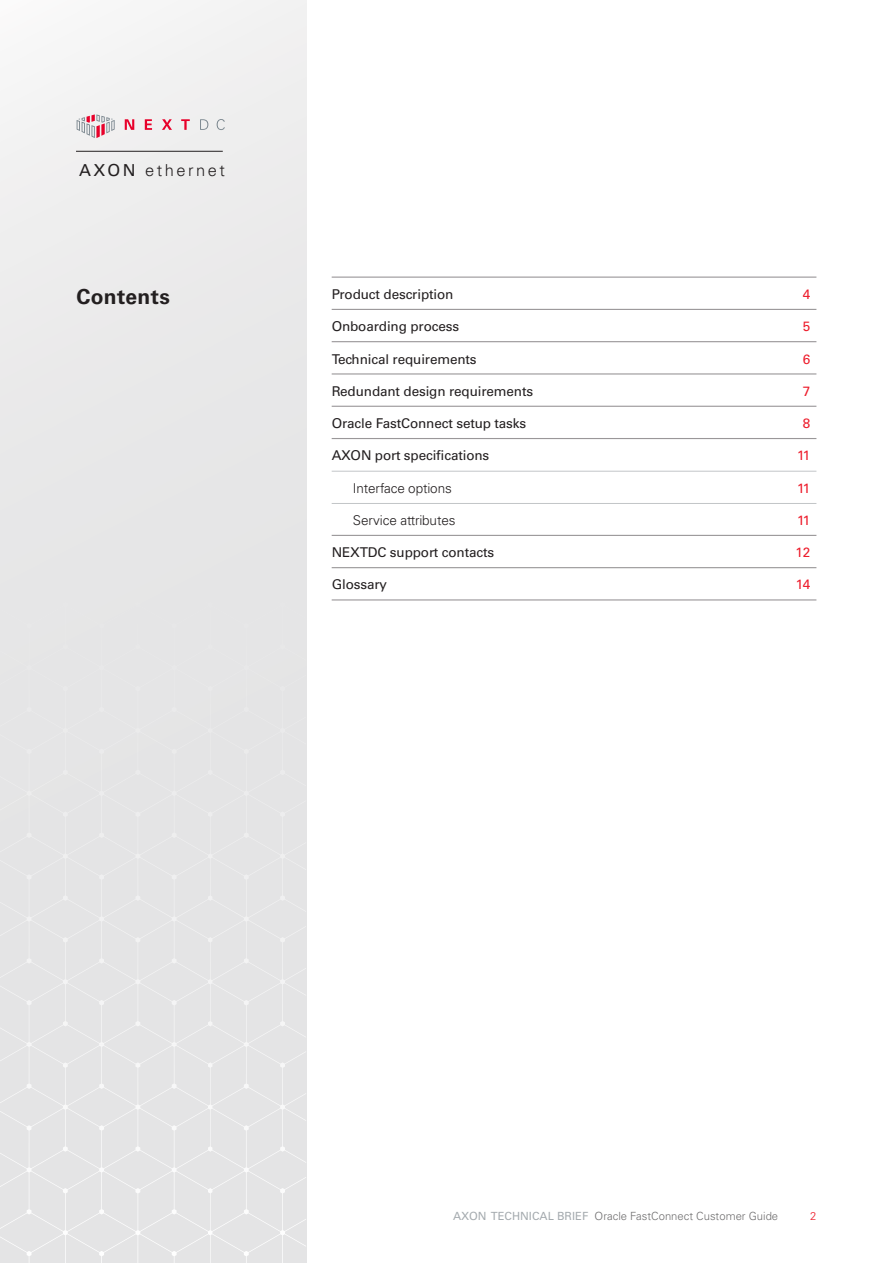
<style>
.page{position:relative;width:893px;height:1263px;background:#fff}
.page>*{position:absolute;margin:0;border:0;box-sizing:border-box;transform-origin:0 0}
.t1{font:700 21px "Univers LT Std";letter-spacing:.015em;color:#231f20}
.t2{font:300 16.5px "Univers LT Std";letter-spacing:.15em;color:#231f20}
.t3{font:13.5px "Univers LT Std";letter-spacing:-.01em;color:#231f20}
.t4{font:300 13.5px "Univers LT Std";letter-spacing:-.01em;color:#231f20}
.t5{font:13.5px "Univers LT Std";letter-spacing:-.145em;color:#ed1c2b}
.t6{font:300 11.25px "Univers LT Std";color:#6f6e6f}
.t7{font:300 11.25px "Univers LT Std";color:#ed1c2b}
.s1{font-weight:400}
.s2{font-weight:400;color:#a5abaf}
</style>
<div class="page">
<div style="left:0;top:0;width:306px;height:1263px;background:#e7e7e7"></div>
<svg style="left:0;top:1045px;width:210px;height:218px"></svg>
<svg style="left:210px;top:1045px;width:96px;height:218px"></svg>
<hr style="left:76px;top:151px;width:147px;height:1px;background:#231f20">
<svg style="left:125px;top:119px;width:9px;height:11px"></svg>
<svg style="left:145px;top:119px;width:7px;height:11px"></svg>
<svg style="left:162px;top:119px;width:10px;height:11px"></svg>
<svg style="left:181px;top:119px;width:9px;height:11px"></svg>
<svg style="left:200px;top:119px;width:8px;height:11px"></svg>
<svg style="left:217px;top:119px;width:8px;height:11px"></svg>
<svg style="left:77px;top:114px;width:38px;height:24px"></svg>
<hr style="left:332px;top:277px;width:484px;height:1px;background:#9a9799">
<hr style="left:332px;top:309px;width:484px;height:1px;background:#9a9799">
<hr style="left:332px;top:341px;width:484px;height:1px;background:#9a9799">
<hr style="left:332px;top:373px;width:484px;height:1px;background:#9a9799">
<hr style="left:332px;top:406px;width:484px;height:1px;background:#9a9799">
<hr style="left:332px;top:438px;width:484px;height:1px;background:#9a9799">
<hr style="left:332px;top:471px;width:484px;height:1px;background:#c3c6c8">
<hr style="left:332px;top:503px;width:484px;height:1px;background:#c3c6c8">
<hr style="left:332px;top:535px;width:484px;height:1px;background:#9a9799">
<hr style="left:332px;top:567px;width:484px;height:1px;background:#9a9799">
<hr style="left:332px;top:599px;width:484px;height:1px;background:#9a9799">
<p class="t2" style="left:79px;top:160px;width:147px"><span class="s1">AXON</span> ethernet</p>
<h1 class="t1" style="left:77px;top:285px;width:95px">Contents</h1>
<p class="t3" style="left:332px;top:286px;width:123px">Product description</p>
<p class="t5" style="left:803px;top:286px;width:9px">4</p>
<p class="t3" style="left:332px;top:318px;width:129px">Onboarding process</p>
<p class="t5" style="left:803px;top:318px;width:9px">5</p>
<p class="t3" style="left:332px;top:351px;width:146px">Technical requirements</p>
<p class="t5" style="left:803px;top:351px;width:9px">6</p>
<p class="t3" style="left:332px;top:383px;width:203px">Redundant design requirements</p>
<p class="t5" style="left:803px;top:383px;width:9px">7</p>
<p class="t3" style="left:332px;top:415px;width:196px">Oracle FastConnect setup tasks</p>
<p class="t5" style="left:803px;top:415px;width:9px">8</p>
<p class="t3" style="left:332px;top:448px;width:159px">AXON port specifications</p>
<p class="t5" style="left:797px;top:448px;width:15px">11</p>
<p class="t4" style="left:353px;top:480px;width:100px">Interface options</p>
<p class="t5" style="left:797px;top:480px;width:15px">11</p>
<p class="t4" style="left:353px;top:512px;width:104px">Service attributes</p>
<p class="t5" style="left:797px;top:512px;width:15px">11</p>
<p class="t3" style="left:332px;top:544px;width:164px">NEXTDC support contacts</p>
<p class="t5" style="left:795px;top:544px;width:16px">12</p>
<p class="t3" style="left:332px;top:577px;width:57px">Glossary</p>
<p class="t5" style="left:796px;top:577px;width:16px">14</p>
<p class="t6" style="left:453px;top:1209px;width:327px"><span class="s2">AXON TECHNICAL BRIEF</span> Oracle FastConnect Customer Guide</p>
<p class="t7" style="left:810px;top:1209px;width:8px">2</p>
</div>
